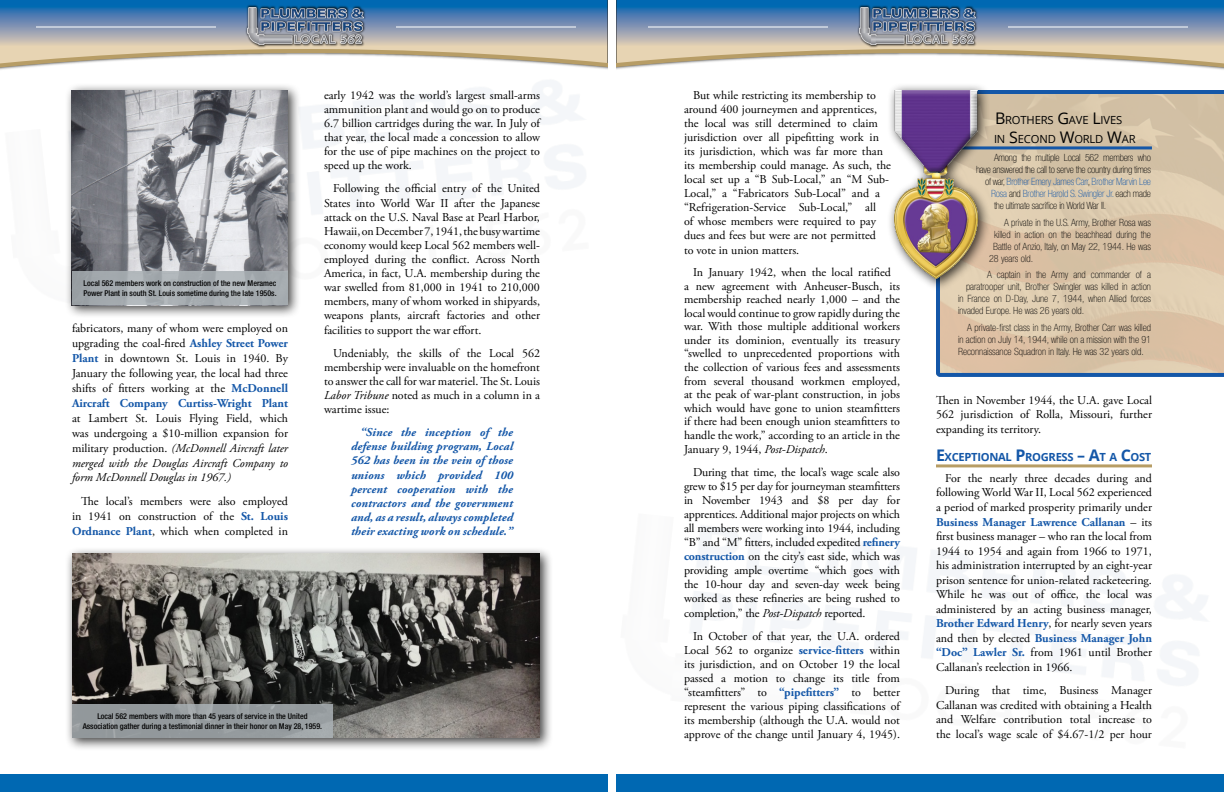
<style>
.page{position:relative;width:1224px;height:792px;background:#fff}
.page>*{position:absolute;margin:0;border:0;box-sizing:border-box;transform-origin:0 0}
.t1{font:12px/14.1px "Adobe Garamond Pro";color:#000;text-align:justify}
.t2{font:italic 700 12px/14.1px "Adobe Garamond Pro";letter-spacing:.01em;color:#1457a8;text-align:justify}
.t3{font:11.2px/19.2px "Open Sans";letter-spacing:-.015em;color:#000}
.t4{font:700 11.2px "Open Sans";letter-spacing:-.03em;color:#1457a8}
.t5{font:100 condensed 10px/12px "Helvetica Neue LT Std";color:#000;text-align:justify}
.t6{font:100 condensed 10px "Helvetica Neue LT Std";letter-spacing:-.02em;color:#000}
.t7{font:100 condensed 10px "Helvetica Neue LT Std";letter-spacing:-.02em;color:#1457a8}
.t8{font:500 condensed 8px/10px "Helvetica Neue LT Std";color:#000}
.s1{font-weight:700;color:#1457a8}
.s2{font-style:italic}
.s3{font-size:16px}
.s4{color:#000}
</style>
<div class="page">
<div style="left:65px;top:547px;width:488px;height:204px;background:#000;opacity:.75"></div>
<img style="left:72px;top:554px;width:468px;height:184px">
<svg style="left:0;top:0;width:608px;height:70px"></svg>
<hr style="left:36px;top:26px;width:180px;height:2px;background:#fff">
<hr style="left:396px;top:26px;width:180px;height:2px;background:#fff">
<img style="left:245px;top:4px;width:122px;height:44px">
<img style="left:248px;top:7px;width:115px;height:37px">
<svg style="left:616px;top:0;width:608px;height:70px"></svg>
<hr style="left:648px;top:26px;width:180px;height:2px;background:#fff">
<hr style="left:1008px;top:26px;width:180px;height:2px;background:#fff">
<img style="left:857px;top:4px;width:122px;height:44px">
<img style="left:860px;top:7px;width:115px;height:37px">
<div style="left:0;top:774px;width:608px;height:18px;background:#0068b2"></div>
<div style="left:616px;top:774px;width:608px;height:18px;background:#0068b2"></div>
<hr style="left:936px;top:464px;width:216px;height:3px;background:#b79d65">
<svg style="left:936px;top:90px;width:288px;height:287px;background:#d2c0a8"></svg>
<div style="left:887px;top:83px;width:104px;height:208px;background:#000;opacity:.75"></div>
<img style="left:894px;top:90px;width:84px;height:189px">
<div style="left:65px;top:83px;width:236px;height:235px;background:#000;opacity:.75"></div>
<img style="left:72px;top:90px;width:216px;height:181px">
<svg style="left:72px;top:271px;width:216px;height:34px;background:#a6acb0"></svg>
<svg style="left:72px;top:704px;width:261px;height:34px;background:#959b9e"></svg>
<p class="t8" style="left:83px;top:278px;width:195px">Local 562 members work on construction of the new Meramec<br>Power Plant in south St. Louis sometime during the late 1950s.</p>
<p class="t1" style="left:72px;top:321px;width:218px;line-height:15px">fabricators, many of whom were employed on upgrading the coal-fired <span class="s1">Ashley Street Power Plant</span> in downtown St. Louis in 1940. By January the following year, the local had three shifts of fitters working at the <span class="s1">McDonnell Aircraft Company Curtiss-Wright Plant</span></p>
<p class="t1" style="left:72px;top:411px;width:218px;line-height:15px">at Lambert St. Louis Flying Field, which was undergoing a $10-million expansion for military production. <span class="s2">(McDonnell Aircraft later merged with the Douglas Aircraft Company to form McDonnell Douglas in 1967.)</span></p>
<p class="t1" style="left:72px;top:495px;width:218px;line-height:15px;text-indent:9px">The local’s members were also employed in 1941 on construction of the <span class="s1">St. Louis Ordnance Plant</span>, which when completed in</p>
<p class="t1" style="left:324px;top:88px;width:218px">early 1942 was the world’s largest small-arms ammunition plant and would go on to produce 6.7 billion cartridges during the war. In July of that year, the local made a concession to allow for the use of pipe machines on the project to speed up the work.</p>
<p class="t1" style="left:324px;top:182px;width:218px;text-indent:9px">Following the official entry of the United States into World War II after the Japanese attack on the U.S. Naval Base at Pearl Harbor, Hawaii, on December 7, 1941, the busy wartime economy would keep Local 562 members well&shy;employed during the conflict. Across North America, in fact, U.A. membership during the war swelled from 81,000 in 1941 to 210,000 members, many of whom worked in shipyards, weapons plants, aircraft factories and other facilities to support the war effort.</p>
<p class="t1" style="left:324px;top:346px;width:218px;text-indent:9px">Undeniably, the skills of the Local 562 membership were invaluable on the homefront to answer the call for war materiel. The St. Louis <span class="s2">Labor Tribune</span> noted as much in a column in a wartime issue:</p>
<p class="t2" style="left:351px;top:426px;width:164px;text-indent:9px">“Since the inception of the defense building program, Local 562 has been in the vein of those unions which provided 100 percent cooperation with the contractors and the government and, as a result, always completed their exacting work on schedule.”</p>
<p class="t8" style="left:83px;top:711px;width:241px;text-align:center">Local 562 members with more than 45 years of service in the United<br>Association gather during a testimonial dinner in their honor on May 28, 1959.</p>
<p class="t1" style="left:684px;top:88px;width:209px;text-align:left;text-indent:9px">But while restricting its membership to around 400 journeymen and apprentices, the local was still determined to claim jurisdiction over all pipefitting work in its jurisdiction, which was far more than its membership could manage. As such, the local set up a “B Sub-Local,” an “M Sub-Local,” a “Fabricators Sub-Local” and a “Refrigeration-Service Sub-Local,” all<br>of whose members were required to pay dues and fees but were are not permitted<br>to vote in union matters.</p>
<p class="t1" style="left:684px;top:266px;width:218px;line-height:13.6px;text-align:left;text-indent:9px">In January 1942, when the local ratified<br>a new agreement with Anheuser-Busch, its membership reached nearly 1,000 – and the local would continue to grow rapidly during the war. With those multiple additional workers under its dominion, eventually its treasury “swelled to unprecedented proportions with the collection of various fees and assessments from several thousand workmen employed, at the peak of war-plant construction, in jobs which would have gone to union steamfitters if there had been enough union steamfitters to handle the work,” according to an article in the January 9, 1944, <span class="s2">Post-Dispatch</span>.</p>
<p class="t1" style="left:684px;top:465px;width:218px;text-indent:9px">During that time, the local’s wage scale also grew to $15 per day for journeyman steamfitters in November 1943 and $8 per day for apprentices. Additional major projects on which all members were working into 1944, including “B” and “M” fitters, included expedited <span class="s1">refinery construction</span> on the city’s east side, which was providing ample overtime “which goes with the 10-hour day and seven-day week being worked as these refineries are being rushed to completion,” the <span class="s2">Post-Dispatch</span> reported.</p>
<p class="t1" style="left:684px;top:629px;width:218px;text-indent:9px">In October of that year, the U.A. ordered Local 562 to organize <span class="s1">service-fitters</span> within its jurisdiction, and on October 19 the local passed a motion to change its title from “steamfitters” to <span class="s1">“pipefitters”</span> to better represent the various piping classifications of its membership (although the U.A. would not approve of the change until January 4, 1945).</p>
<p class="t3" style="left:994px;top:110px;width:143px"><span class="s3">B</span>ROTHERS <span class="s3">G</span>AVE <span class="s3">L</span>IVES<br>IN <span class="s3">S</span>ECOND <span class="s3">W</span>ORLD <span class="s3">W</span>AR</p>
<p class="t6" style="left:994px;top:152px;width:158px">Among the multiple Local 562 members who</p>
<p class="t6" style="left:976px;top:164px;width:177px">have answered the call to serve the country during times</p>
<p class="t7" style="left:985px;top:176px;width:167px"><span class="s4">of war,</span> Brother Emery James Carr<span class="s4">,</span> Brother Marvin Lee</p>
<p class="t7" style="left:991px;top:188px;width:162px">Rosa <span class="s4">and</span> Brother Harold S. Swingler Jr. <span class="s4">each made</span></p>
<p class="t6" style="left:994px;top:200px;width:114px">the ultimate sacrifice in World War II.</p>
<p class="t5" style="left:1004px;top:216px;width:148px">A private in the U.S. Army, Brother Rosa was</p>
<p class="t5" style="left:994px;top:228px;width:159px">killed in action on the beachhead during the</p>
<p class="t5" style="left:993px;top:240px;width:159px">Battle of Anzio, Italy, on May 22, 1944. He was</p>
<p class="t5" style="left:989px;top:252px;width:46px">28 years old.</p>
<p class="t5" style="left:987px;top:269px;width:166px">A captain in the Army and commander of a</p>
<p class="t5" style="left:966px;top:281px;width:186px">paratrooper unit, Brother Swingler was killed in action</p>
<p class="t5" style="left:958px;top:293px;width:195px">in France on D-Day, June 7, 1944, when Allied forces</p>
<p class="t5" style="left:958px;top:305px;width:128px">invaded Europe. He was 26 years old.</p>
<p class="t5" style="left:958px;top:321px;width:194px;text-indent:9px">A private-first class in the Army, Brother Carr was killed in action on July 14, 1944, while on a mission with the 91<br>Reconnaissance Squadron in Italy. He was 32 years old.</p>
<p class="t1" style="left:936px;top:393px;width:217px;line-height:14.5px">Then in November 1944, the U.A. gave Local 562 jurisdiction of Rolla, Missouri, further expanding its territory.</p>
<p class="t4" style="left:936px;top:449px;width:217px"><span class="s3">E</span>XCEPTIONAL <span class="s3">P</span> ROGRESS <span class="s3">– A</span>T A <span class="s3">C</span>OST</p>
<p class="t1" style="left:936px;top:471px;width:218px;line-height:14.5px;text-indent:9px">For the nearly three decades during and following World War II, Local 562 experienced a period of marked prosperity primarily under <span class="s1">Business Manager Lawrence Callanan</span> – its first business manager – who ran the local from 1944 to 1954 and again from 1966 to 1971, his administration interrupted by an eight-year prison sentence for union-related racketeering.<br>While he was out of office, the local was administered by an acting business manager, <span class="s1">Brother Edward Henry</span>, for nearly seven years and then by elected <span class="s1">Business Manager John “Doc” Lawler Sr.</span> from 1961 until Brother Callanan’s reelection in 1966.</p>
<p class="t1" style="left:936px;top:684px;width:218px;line-height:14.5px;text-indent:9px">During that time, Business Manager Callanan was credited with obtaining a Health and Welfare contribution total increase to the local’s wage scale of $4.67-1/2 per hour</p>
</div>
